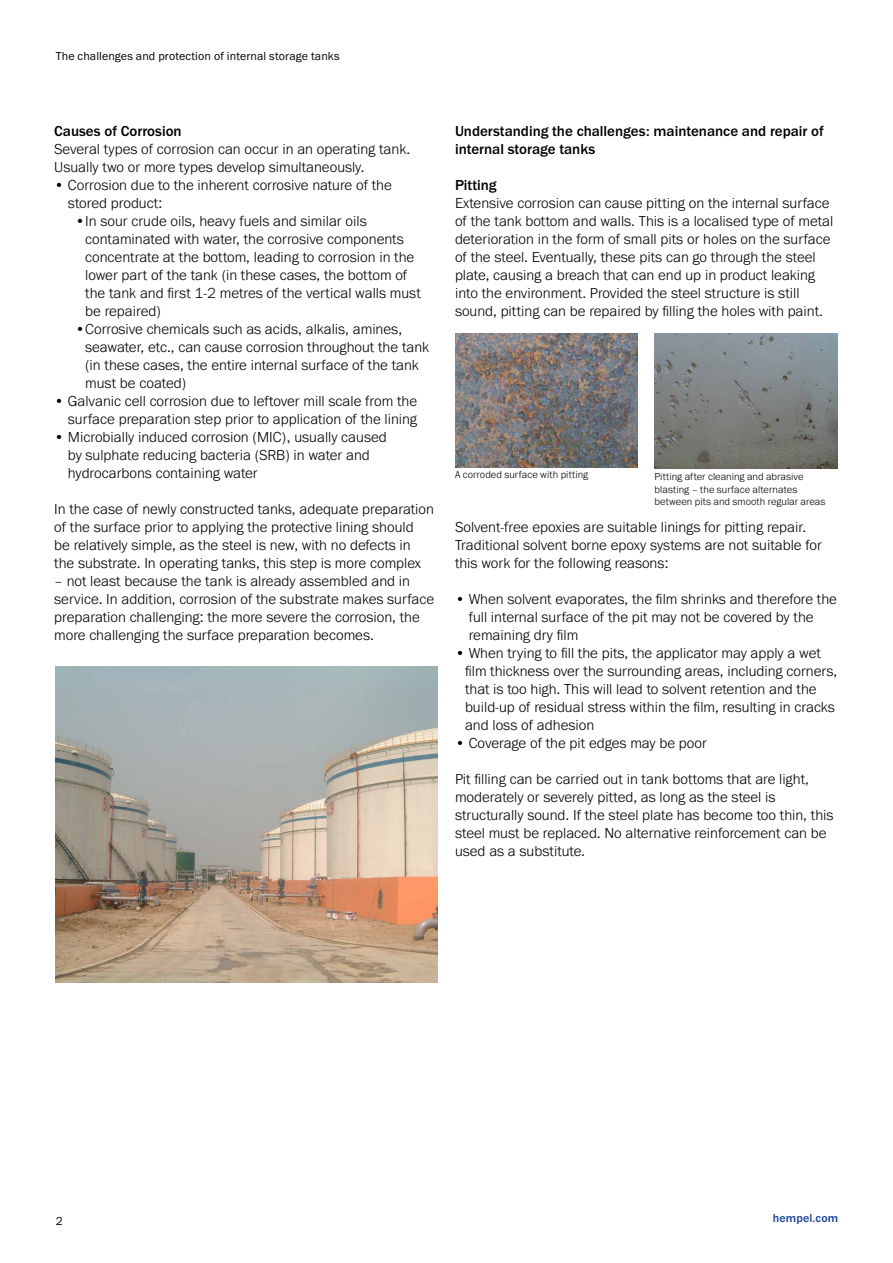
<style>
.page{position:relative;width:893px;height:1263px;background:#fff}
.page>*{position:absolute;margin:0;border:0;box-sizing:border-box;transform-origin:0 0}
.t1{font:300 15px/18px "Franklin Gothic URW";color:#000}
.t2{font:500 15px/18px "Franklin Gothic URW";color:#000}
.t3{font:12px "Franklin Gothic URW Boo";letter-spacing:.01em;color:#000}
.t4{font:500 12px "Franklin Gothic URW";letter-spacing:.01em;color:#164194}
.t5{font:300 10.5px/12.6px "Franklin Gothic URW";letter-spacing:.005em;color:#000}
</style>
<div class="page">
<img style="left:455px;top:334px;width:183px;height:134px">
<img style="left:655px;top:334px;width:182px;height:134px">
<img style="left:56px;top:666px;width:382px;height:316px">
<p class="t3" style="left:56px;top:48px;width:285px">The challenges and protection of internal storage tanks</p>
<p class="t2" style="left:54px;top:122px;width:129px">Causes of Corrosion</p>
<p class="t1" style="left:54px;top:140px;width:357px">Several types of corrosion can occur in an operating tank.<br>Usually two or more types develop simultaneously.</p>
<p class="t1" style="left:68px;top:176px;width:325px;text-indent:-14px">• Corrosion due to the inherent corrosive nature of the stored product:</p>
<p class="t1" style="left:85px;top:212px;width:337px;text-indent:-10px">•In sour crude oils, heavy fuels and similar oils contaminated with water, the corrosive components concentrate at the bottom, leading to corrosion in the lower part of the tank (in these cases, the bottom of the tank and first 1-2 metres of the vertical walls must be repaired)</p>
<p class="t1" style="left:85px;top:320px;width:345px;text-indent:-10px">•Corrosive chemicals such as acids, alkalis, amines, seawater, etc., can cause corrosion throughout the tank (in these cases, the entire internal surface of the tank must be coated)</p>
<p class="t1" style="left:54px;top:392px;width:364px;text-align:right">• Galvanic cell corrosion due to leftover mill scale from the surface preparation step prior to application of the lining</p>
<p class="t1" style="left:68px;top:428px;width:320px;text-indent:-14px">• Microbially induced corrosion (MIC), usually caused by sulphate reducing bacteria (SRB) in water and hydrocarbons containing water</p>
<p class="t1" style="left:54px;top:500px;width:381px">In the case of newly constructed tanks, adequate preparation of the surface prior to applying the protective lining should<br>be relatively simple, as the steel is new, with no defects in the substrate. In operating tanks, this step is more complex</p>
<p class="t1" style="left:54px;top:572px;width:382px">– not least because the tank is already assembled and in service. In addition, corrosion of the substrate makes surface preparation challenging: the more severe the corrosion, the more challenging the surface preparation becomes.</p>
<p class="t2" style="left:455px;top:122px;width:370px">Understanding the challenges: maintenance and repair of internal storage tanks</p>
<p class="t2" style="left:455px;top:176px;width:43px">Pitting</p>
<p class="t1" style="left:455px;top:194px;width:380px">Extensive corrosion can cause pitting on the internal surface of the tank bottom and walls. This is a localised type of metal deterioration in the form of small pits or holes on the surface of the steel. Eventually, these pits can go through the steel plate, causing a breach that can end up in product leaking into the environment. Provided the steel structure is still sound, pitting can be repaired by filling the holes with paint.</p>
<p class="t5" style="left:455px;top:468px;width:135px">A corroded surface with pitting</p>
<p class="t5" style="left:655px;top:470px;width:172px">Pitting after cleaning and abrasive blasting – the surface alternates between pits and smooth regular areas</p>
<p class="t1" style="left:455px;top:518px;width:368px">Solvent-free epoxies are suitable linings for pitting repair.<br>Traditional solvent borne epoxy systems are not suitable for this work for the following reasons:</p>
<p class="t1" style="left:469px;top:590px;width:370px;text-indent:-14px">• When solvent evaporates, the film shrinks and therefore the full internal surface of the pit may not be covered by the remaining dry film</p>
<p class="t1" style="left:465px;top:644px;width:374px;text-indent:-10px">• When trying to fill the pits, the applicator may apply a wet film thickness over the surrounding areas, including corners, that is too high. This will lead to solvent retention and the build-up of residual stress within the film, resulting in cracks and loss of adhesion</p>
<p class="t1" style="left:455px;top:734px;width:253px">• Coverage of the pit edges may be poor</p>
<p class="t1" style="left:455px;top:770px;width:380px">Pit filling can be carried out in tank bottoms that are light, moderately or severely pitted, as long as the steel is structurally sound. If the steel plate has become too thin, this steel must be replaced. No alternative reinforcement can be used as a substitute.</p>
<p class="t3" style="left:56px;top:1213px;width:9px">2</p>
<p class="t4" style="left:773px;top:1211px;width:67px">hempel.com</p>
</div>
